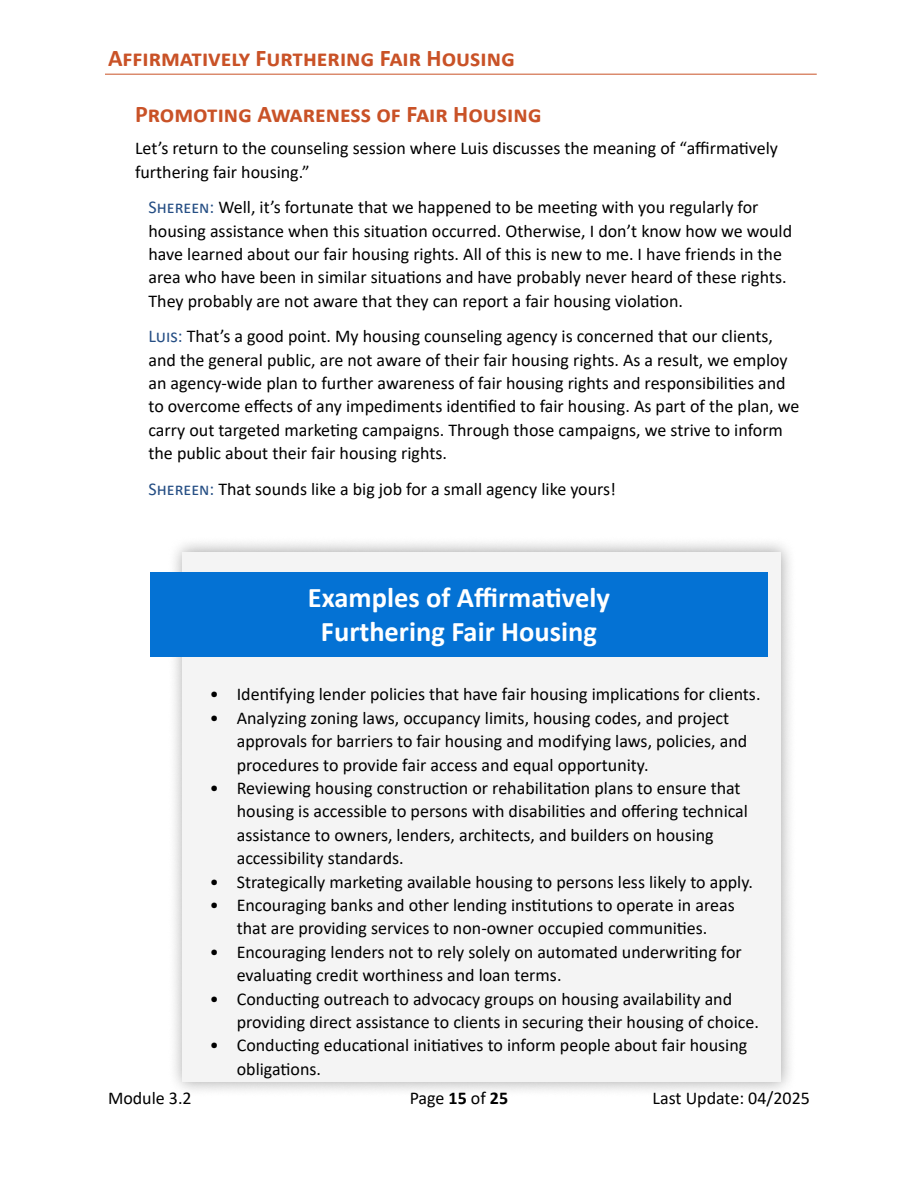
<style>
.page{position:relative;width:918px;height:1188px;background:#fff}
.page>*{position:absolute;margin:0;border:0;box-sizing:border-box;transform-origin:0 0}
.Heading_4{font:700 28.5px/34.2px "Calibri";color:#fff;text-align:center}
.Heading_2{font:700 24px "Calibri";color:#c95227}
.Heading_3{font:700 24px "Calibri";color:#c95227}
.Dialog{font:18px/23.4px "Calibri";color:#000}
.s1{color:#254e84}
.s2{font-weight:700}
</style>
<div class="page">
<div style="left:167px;top:536px;width:630px;height:561px;background:#000;opacity:.36"></div>
<div style="left:183px;top:552px;width:598px;height:530px;background:#f4f4f4"></div>
<div style="left:150px;top:572px;width:618px;height:85px;background:#0472d4"></div>
<hr style="left:105px;top:74px;width:712px;height:1px;background:#c95227">
<h2 class="Heading_2" style="left:108px;top:41px;width:408px">Affirmatively Furthering Fair Housing</h2>
<h3 class="Heading_3" style="left:135px;top:97px;width:408px">Promoting Awareness of Fair Housing</h3>
<p class="Dialog" style="left:135px;top:136px;width:645px">Let’s return to the counseling session where Luis discusses the meaning of “affirmatively furthering fair housing.”</p>
<p class="Dialog" style="left:148px;top:195px;width:645px"><span class="s1">Shereen:</span> Well, it’s fortunate that we happened to be meeting with you regularly for housing assistance when this situation occurred. Otherwise, I don’t know how we would have learned about our fair housing rights. All of this is new to me. I have friends in the area who have been in similar situations and have probably never heard of these rights.<br>They probably are not aware that they can report a fair housing violation.</p>
<p class="Dialog" style="left:148px;top:324px;width:653px"><span class="s1">Luis:</span> That’s a good point. My housing counseling agency is concerned that our clients, and the general public, are not aware of their fair housing rights. As a result, we employ an agency-wide plan to further awareness of fair housing rights and responsibilities and to overcome effects of any impediments identified to fair housing. As part of the plan, we carry out targeted marketing campaigns. Through those campaigns, we strive to inform the public about their fair housing rights.</p>
<p class="Dialog" style="left:148px;top:477px;width:469px"><span class="s1">Shereen:</span> That sounds like a big job for a small agency like yours!</p>
<h4 class="Heading_4" style="left:308px;top:580px;width:304px">Examples of Affirmatively<br>Furthering Fair Housing</h4>
<p class="Dialog" style="left:210px;top:682px;width:552px">• Identifying lender policies that have fair housing implications for clients.</p>
<p class="Dialog" style="left:237px;top:706px;width:512px;text-indent:-27px">• Analyzing zoning laws, occupancy limits, housing codes, and project approvals for barriers to fair housing and modifying laws, policies, and procedures to provide fair access and equal opportunity.</p>
<p class="Dialog" style="left:237px;top:776px;width:513px;text-indent:-27px">• Reviewing housing construction or rehabilitation plans to ensure that housing is accessible to persons with disabilities and offering technical assistance to owners, lenders, architects, and builders on housing accessibility standards.</p>
<p class="Dialog" style="left:210px;top:869px;width:545px">• Strategically marketing available housing to persons less likely to apply.</p>
<p class="Dialog" style="left:210px;top:893px;width:526px;text-align:center">• Encouraging banks and other lending institutions to operate in areas that are providing services to non-owner occupied communities.</p>
<p class="Dialog" style="left:237px;top:940px;width:507px;text-indent:-27px">• Encouraging lenders not to rely solely on automated underwriting for evaluating credit worthiness and loan terms.</p>
<p class="Dialog" style="left:237px;top:986px;width:524px;text-indent:-27px">• Conducting outreach to advocacy groups on housing availability and providing direct assistance to clients in securing their housing of choice.</p>
<p class="Dialog" style="left:237px;top:1033px;width:512px;text-indent:-27px">• Conducting educational initiatives to inform people about fair housing obligations.</p>
<p class="Dialog" style="left:108px;top:1086px;width:85px">Module 3.2</p>
<p class="Dialog" style="left:410px;top:1086px;width:100px">Page <span class="s2">15</span> of <span class="s2">25</span></p>
<p class="Dialog" style="left:653px;top:1086px;width:159px">Last Update: 04/2025</p>
</div>
